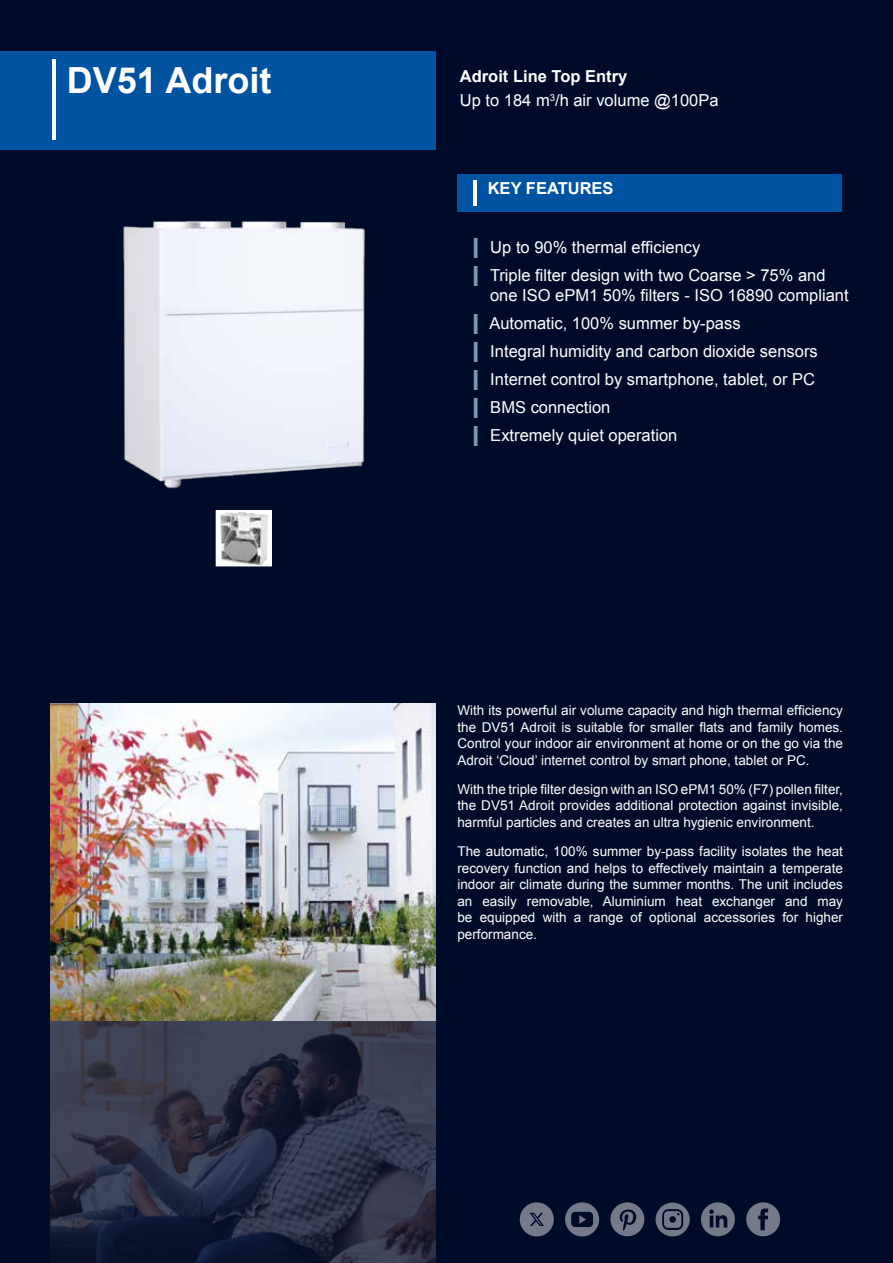
<style>
.page{position:relative;width:893px;height:1263px;background:#000b2a}
.page>*{position:absolute;margin:0;border:0;box-sizing:border-box;transform-origin:0 0}
.t1{font:700 36px "Arial";color:#fff}
.t2{font:16.5px/28px "Arial";color:#fff}
.t3{font:700 16.5px "Arial";color:#fff}
.t4{font:13.5px/16.5px "Arial";color:#fff;text-align:justify}
.s1{font-weight:700}
.s2{color:#7c9bb0}
</style>
<div class="page">
<div style="left:0;top:51px;width:436px;height:98px;background:#0053a1"></div>
<hr style="left:52px;top:59px;width:3px;height:81px;background:#fff">
<img style="left:123px;top:220px;width:242px;height:269px">
<div style="left:216px;top:511px;width:55px;height:55px;background:#fff"></div>
<img style="left:220px;top:512px;width:48px;height:52px">
<div style="left:216px;top:510px;width:56px;height:56px;border:1px solid #fff"></div>
<img style="left:51px;top:704px;width:384px;height:559px">
<div style="left:457px;top:174px;width:385px;height:38px;background:#0053a1"></div>
<hr style="left:473px;top:180px;width:3px;height:26px;background:#fff">
<svg style="left:746px;top:1202px;width:34px;height:34px"></svg>
<svg style="left:610px;top:1202px;width:34px;height:34px"></svg>
<svg style="left:701px;top:1202px;width:34px;height:34px"></svg>
<svg style="left:565px;top:1202px;width:34px;height:34px"></svg>
<svg style="left:656px;top:1202px;width:34px;height:34px"></svg>
<svg style="left:520px;top:1202px;width:34px;height:34px"></svg>
<h1 class="t1" style="left:67px;top:56px;width:206px">DV51 Adroit</h1>
<p class="t2" style="left:460px;top:64px;width:260px;line-height:24px"><span class="s1">Adroit Line Top Entry<br></span>Up to 184 m<sup>3</sup>/h air volume @100Pa</p>
<p class="t3" style="left:488px;top:178px;width:127px">KEY FEATURES</p>
<p class="t2" style="left:474px;top:234px;width:353px"><span class="s2">▌</span> Up to 90% thermal efficiency<br><span class="s2">▌</span> Triple filter design with two Coarse &gt; 75% and</p>
<p class="t2" style="left:474px;top:281px;width:376px;text-indent:16px">one ISO ePM1 50% filters - ISO 16890 compliant <span class="s2">▌</span> Automatic, 100% summer by-pass<br><span class="s2">▌</span> Integral humidity and carbon dioxide sensors<br><span class="s2">▌</span> Internet control by smartphone, tablet, or PC<br><span class="s2">▌</span> BMS connection<br><span class="s2">▌</span> Extremely quiet operation</p>
<p class="t4" style="left:457px;top:702px;width:387px">With its powerful air volume capacity and high thermal efficiency the DV51 Adroit is suitable for smaller flats and family homes.<br>Control your indoor air environment at home or on the go via the Adroit ‘Cloud’ internet control by smart phone, tablet or PC.</p>
<p class="t4" style="left:457px;top:781px;width:387px">With the triple filter design with an ISO ePM1 50% (F7) pollen filter, the DV51 Adroit provides additional protection against invisible, harmful particles and creates an ultra hygienic environment.</p>
<p class="t4" style="left:457px;top:843px;width:387px">The automatic, 100% summer by-pass facility isolates the heat recovery function and helps to effectively maintain a temperate indoor air climate during the summer months. The unit includes an easily removable, Aluminium heat exchanger and may be equipped with a range of optional accessories for higher performance.</p>
</div>
